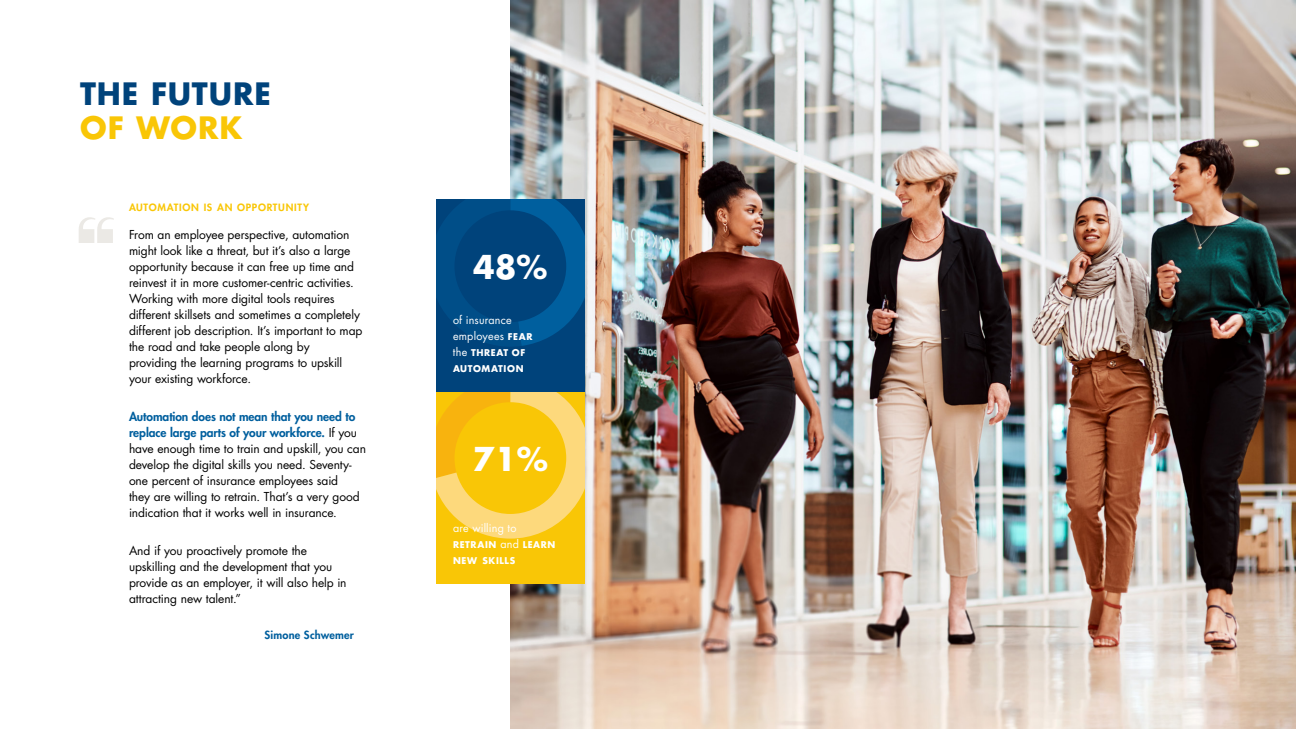
<style>
.page{position:relative;width:1296px;height:729px;background:#fff}
.page>*{position:absolute;margin:0;border:0;box-sizing:border-box;transform-origin:0 0}
.t1{font:700 32px "Futura Std";color:#fff}
.t2{font:700 30px "Futura Std";letter-spacing:.03em;color:#00437b}
.t3{font:700 30px "Futura Std";letter-spacing:.035em;color:#f9c606}
.t4{font:12px/16px "Futura Std";letter-spacing:-.01em;color:#000}
.t5{font:11px/16px "Futura Std";letter-spacing:.02em;color:#fff}
.t6{font:800 11px "Futura Std";letter-spacing:.015em;color:#005f9e}
.t7{font:800 9.8px "Futura Std";letter-spacing:.065em;color:#f9c606;scale:1.04 1}
.t8{font:700 9.1px/16px "Futura Std";letter-spacing:.07em;color:#fff}
.s1{font-weight:800;color:#005f9e}
.s2{font-weight:700;font-size:9.1px}
.s3{font-weight:400;font-size:11px}
</style>
<div class="page">
<img style="left:510px;top:0;width:786px;height:729px">
<svg style="left:79px;top:217px;width:35px;height:26px"></svg>
<div style="left:436px;top:391px;width:149px;height:193px;background:#f9c606"></div>
<svg style="left:436px;top:392px;width:149px;height:147px"></svg>
<div style="left:454px;top:402px;width:112px;height:112px;background:#f9c606;border-radius:50%"></div>
<div style="left:436px;top:199px;width:149px;height:193px;background:#00437b"></div>
<svg style="left:436px;top:199px;width:149px;height:147px"></svg>
<div style="left:454px;top:210px;width:112px;height:112px;background:#00437b;border-radius:50%"></div>
<h2 class="t2" style="left:80px;top:74px;width:193px">THE FUTURE</h2>
<h2 class="t3" style="left:80px;top:108px;width:164px">OF WORK</h2>
<p class="t7" style="left:129px;top:201px;width:175px">AUTOMATION IS AN OPPORTUNITY</p>
<p class="t4" style="left:129px;top:227px;width:235px">From an employee perspective, automation might look like a threat, but it’s also a large opportunity because it can free up time and reinvest it in more customer-centric activities.<br>Working with more digital tools requires different skillsets and sometimes a completely different job description. It’s important to map the road and take people along by<br>providing the learning programs to upskill your existing workforce.</p>
<p class="t4" style="left:129px;top:409px;width:239px"><span class="s1">Automation does not mean that you need to replace large parts of your workforce.</span> If you have enough time to train and upskill, you can develop the digital skills you need. Seventy&shy;one percent of insurance employees said<br>they are willing to retrain. That’s a very good indication that it works well in insurance.</p>
<p class="t4" style="left:129px;top:543px;width:219px">And if you proactively promote the upskilling and the development that you provide as an employer, it will also help in attracting new talent.”</p>
<p class="t6" style="left:265px;top:628px;width:91px">Simone Schwemer</p>
<h1 class="t1" style="left:473px;top:246px;width:76px">48%</h1>
<p class="t5" style="left:453px;top:312px;width:81px">of insurance employees <span class="s2">FEAR</span></p>
<p class="t8" style="left:453px;top:344px;width:74px"><span class="s3">the</span> THREAT OF<br>AUTOMATION</p>
<h1 class="t1" style="left:473px;top:438px;width:77px">71%</h1>
<p class="t5" style="left:453px;top:520px;width:65px">are willing to</p>
<p class="t8" style="left:453px;top:536px;width:104px">RETRAIN <span class="s3">and</span> LEARN<br>NEW SKILLS</p>
</div>
